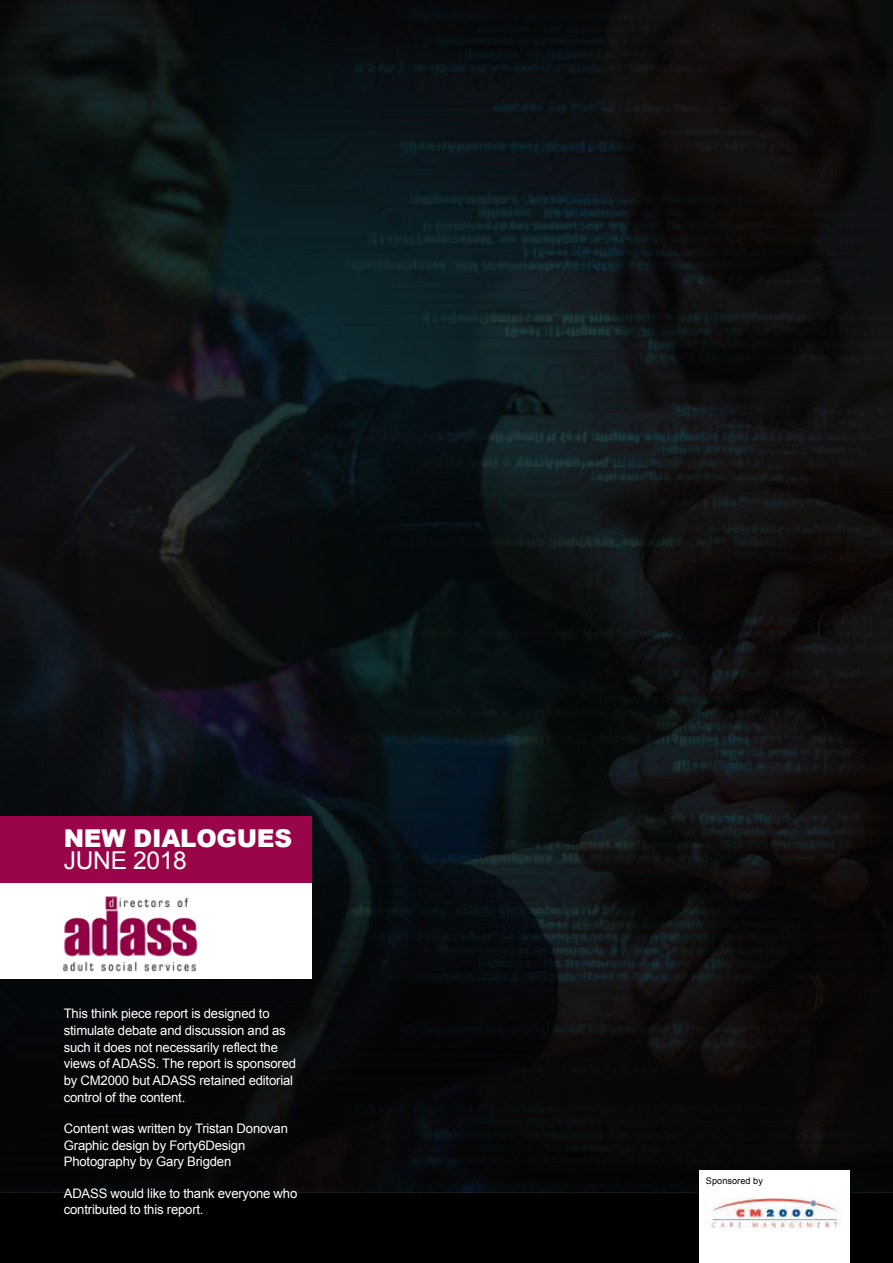
<style>
.page{position:relative;width:893px;height:1263px;background:#000}
.page>*{position:absolute;margin:0;border:0;box-sizing:border-box;transform-origin:0 0}
.t1{font:900 24.6px "Arial";letter-spacing:-.01em;color:#fff}
.t2{font:24.6px "Arial";letter-spacing:-.01em;color:#fff}
.t3{font:13.2px/16.6px "Arial";letter-spacing:-.015em;color:#fff}
.t4{font:9.15px "Arial";letter-spacing:.01em;color:#000}
</style>
<div class="page">
<img style="left:0;top:0;width:893px;height:1193px">
<div style="left:0;top:816px;width:312px;height:67px;background:#9a054a"></div>
<div style="left:0;top:884px;width:312px;height:95px;background:#fff"></div>
<img style="left:63px;top:896px;width:135px;height:76px">
<div style="left:699px;top:1170px;width:151px;height:93px;background:#fff"></div>
<img style="left:705px;top:1198px;width:138px;height:30px">
<h1 class="t1" style="left:64px;top:821px;width:230px">NEW DIALOGUES</h1>
<h1 class="t2" style="left:64px;top:845px;width:125px">JUNE 2018</h1>
<p class="t3" style="left:64px;top:1005px;width:234px">This think piece report is designed to stimulate debate and discussion and as such it does not necessarily reflect the views of ADASS. The report is sponsored by CM2000 but ADASS retained editorial control of the content.</p>
<p class="t3" style="left:64px;top:1120px;width:226px">Content was written by Tristan Donovan<br>Graphic design by Forty6Design<br>Photography by Gary Brigden</p>
<p class="t3" style="left:64px;top:1185px;width:235px">ADASS would like to thank everyone who contributed to this report.</p>
<p class="t4" style="left:706px;top:1175px;width:59px">Sponsored by</p>
</div>
